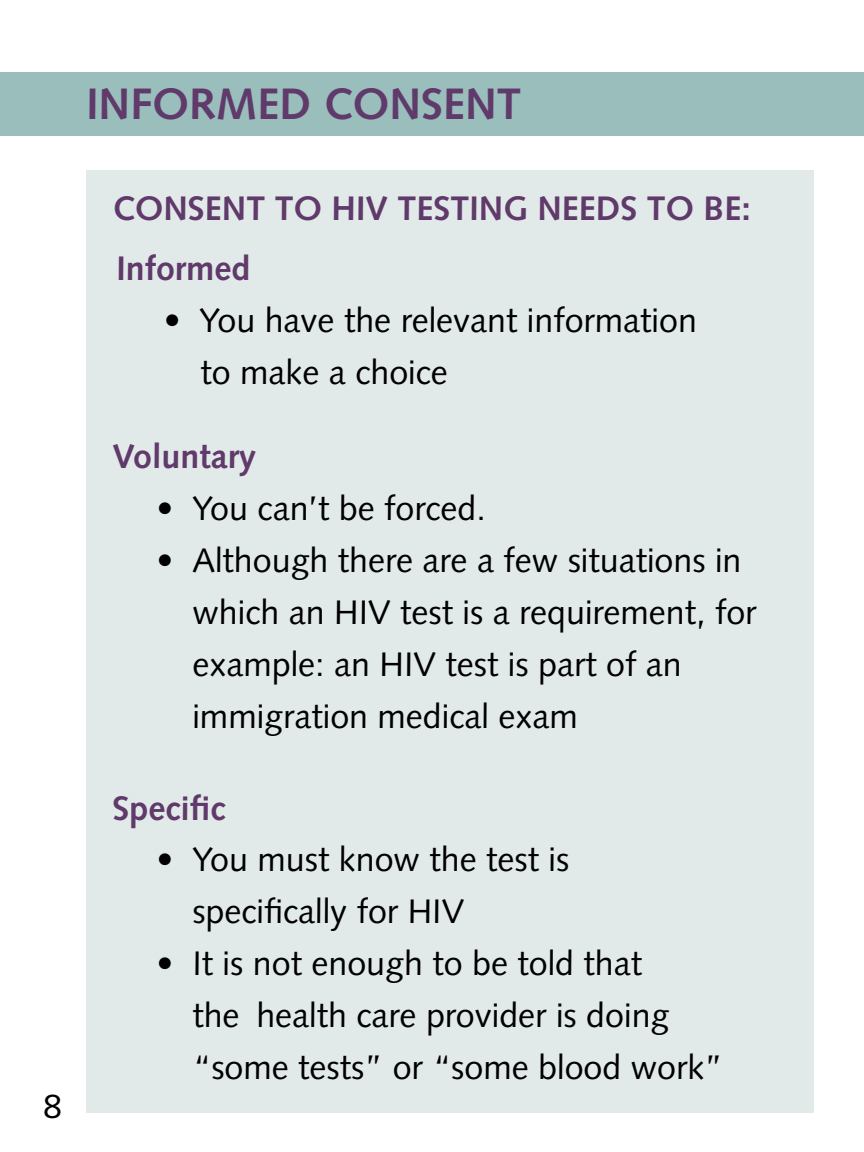
<style>
.page{position:relative;width:864px;height:1152px;background:#fff}
.page>*{position:absolute;margin:0;border:0;box-sizing:border-box;transform-origin:0 0}
.t1{font:700 44px "Syntax LT Std";color:#603a6a}
.t2{font:34px/52px "Syntax LT Std";color:#000}
.t3{font:700 34px/60px "Syntax LT Std";color:#603a6a}
</style>
<div class="page">
<div style="left:86px;top:170px;width:728px;height:942px;background:#e2eae9"></div>
<div style="left:0;top:72px;width:864px;height:64px;background:#99bebb"></div>
<p class="t1" style="left:86px;top:79px;width:436px">INFORMED CONSENT</p>
<p class="t2" style="left:43px;top:1080px;width:20px">8</p>
<p class="t3" style="left:112px;top:178px;width:640px">CONSENT TO HIV TESTING NEEDS TO BE:<br>Informed</p>
<p class="t2" style="left:200px;top:294px;width:498px;text-indent:-37px">• You have the relevant information to make a choice</p>
<p class="t3" style="left:112px;top:426px;width:145px">Voluntary</p>
<p class="t2" style="left:156px;top:482px;width:331px">• You can’t be forced.</p>
<p class="t2" style="left:192px;top:534px;width:566px;text-indent:-36px">• Although there are a few situations in which an HIV test is a requirement, for example: an HIV test is part of an immigration medical exam</p>
<p class="t3" style="left:112px;top:778px;width:115px">Specific</p>
<p class="t2" style="left:192px;top:834px;width:378px;text-indent:-36px">• You must know the test is specifically for HIV</p>
<p class="t2" style="left:192px;top:938px;width:533px;text-indent:-36px">• It is not enough to be told that<br>the health care provider is doing “some tests” or “some blood work”</p>
</div>
